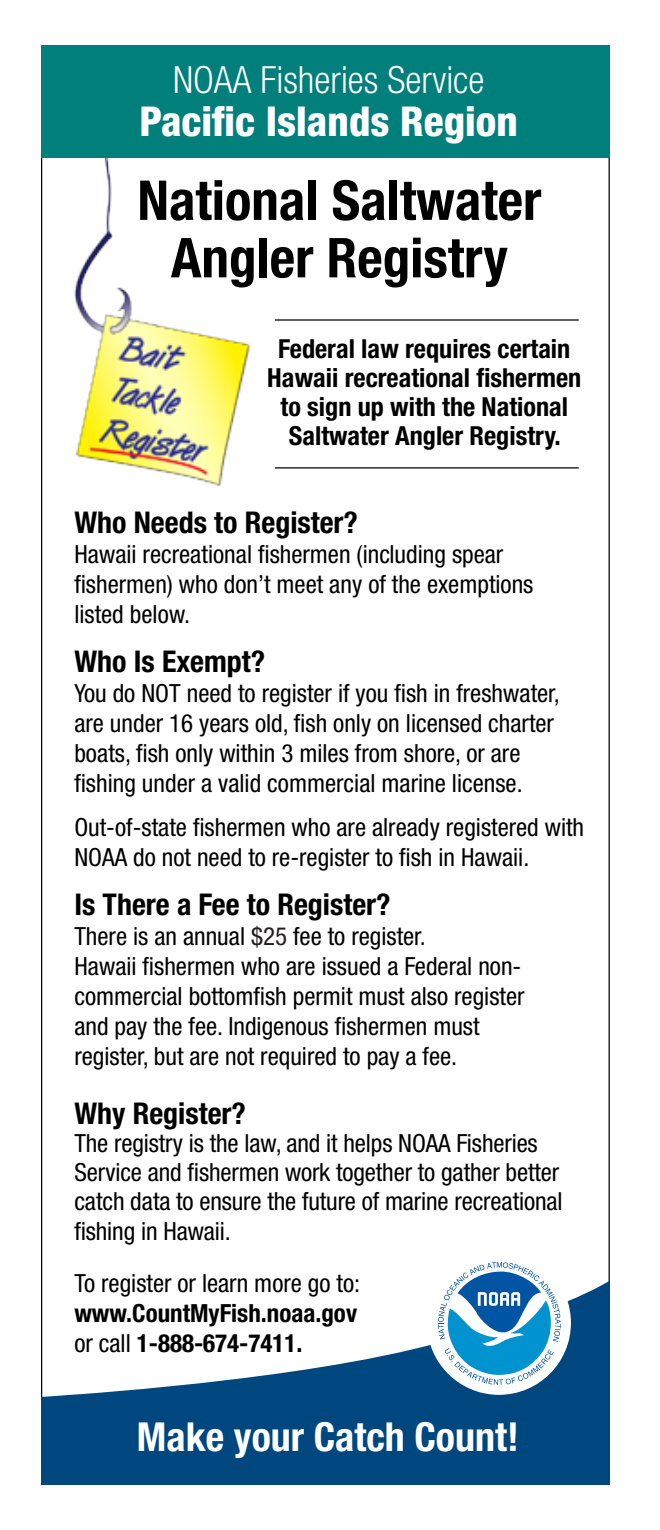
<style>
.page{position:relative;width:660px;height:1530px;background:#fff}
.page>*{position:absolute;margin:0;border:0;box-sizing:border-box;transform-origin:0 0}
.t1{font:700 condensed 55px/57.5px "Helvetica Neue LT Std";color:#000;text-align:center}
.t2{font:800 condensed 41.25px "Helvetica Neue LT Std";color:#fff}
.t3{font:700 condensed 40px "Helvetica Neue LT Std";color:#fff}
.t4{font:300 condensed 37.5px "Helvetica Neue LT Std";color:#fff}
.t5{font:700 condensed 30px "Helvetica Neue LT Std";color:#000}
.t6{font:700 condensed 26.25px/28.8px "Helvetica Neue LT Std";color:#000;text-align:center}
.t7{font:condensed 25px/30px "Helvetica Neue LT Std";color:#000}
.t8{font:700 condensed 25px/30px "Helvetica Neue LT Std";color:#000;text-align:justify}
.t9{font:condensed 25px "Helvetica Neue LT";color:#231f20}
.s1{font-weight:400}
</style>
<div class="page">
<img style="left:74px;top:158px;width:176px;height:328px">
<div style="left:41px;top:45px;width:569px;height:113px;background:#007f7b"></div>
<svg style="left:41px;top:1281px;width:569px;height:204px;fill:#00467f"></svg>
<div style="left:427px;top:1251px;width:144px;height:144px;background:#fff;border-radius:50%"></div>
<svg style="left:438px;top:1262px;width:123px;height:123px"></svg>
<hr style="left:275px;top:467px;width:304px;height:2px;background:#000">
<hr style="left:275px;top:319px;width:304px;height:2px;background:#000">
<p class="t4" style="left:173px;top:58px;width:313px">NOAA Fisheries Service</p>
<p class="t2" style="left:140px;top:95px;width:380px">Pacific Islands Region</p>
<p class="t1" style="left:137px;top:171px;width:405px">National Saltwater<br>Angler Registry</p>
<p class="t6" style="left:267px;top:334px;width:316px">Federal law requires certain<br>Hawaii recreational fishermen to sign up with the National<br>Saltwater Angler Registry.</p>
<p class="t5" style="left:74px;top:504px;width:285px">Who Needs to Register?</p>
<p class="t7" style="left:74px;top:539px;width:461px">Hawaii recreational fishermen (including spear fishermen) who don’t meet any of the exemptions listed below.</p>
<p class="t5" style="left:74px;top:643px;width:192px">Who Is Exempt?</p>
<p class="t7" style="left:74px;top:678px;width:487px">You do NOT need to register if you fish in freshwater, are under 16 years old, fish only on licensed charter boats, fish only within 3 miles from shore, or are fishing under a valid commercial marine license.</p>
<p class="t7" style="left:74px;top:812px;width:511px">Out-of-state fishermen who are already registered with<br>NOAA do not need to re-register to fish in Hawaii.</p>
<p class="t5" style="left:74px;top:886px;width:318px">Is There a Fee to Register?</p>
<p class="t7" style="left:74px;top:921px;width:452px">There is an annual 1 fee to register.<br>Hawaii fishermen who are issued a Federal non&shy;commercial bottomfish permit must also register and pay the fee. Indigenous fishermen must register, but are not required to pay a fee.</p>
<p class="t5" style="left:74px;top:1095px;width:173px">Why Register?</p>
<p class="t7" style="left:74px;top:1129px;width:490px;line-height:29.2px">The registry is the law, and it helps NOAA Fisheries Service and fishermen work together to gather better catch data to ensure the future of marine recreational fishing in Hawaii.</p>
<p class="t8" style="left:74px;top:1268px;width:287px"><span class="s1">To register or learn more go to: </span>www.CountMyFish.noaa.gov <span class="s1">or call</span> 1-888-674-7411.</p>
<p class="t9" style="left:251px;top:922px;width:38px">$25</p>
<p class="t3" style="left:137px;top:1413px;width:383px">Make your Catch Count!</p>
</div>
